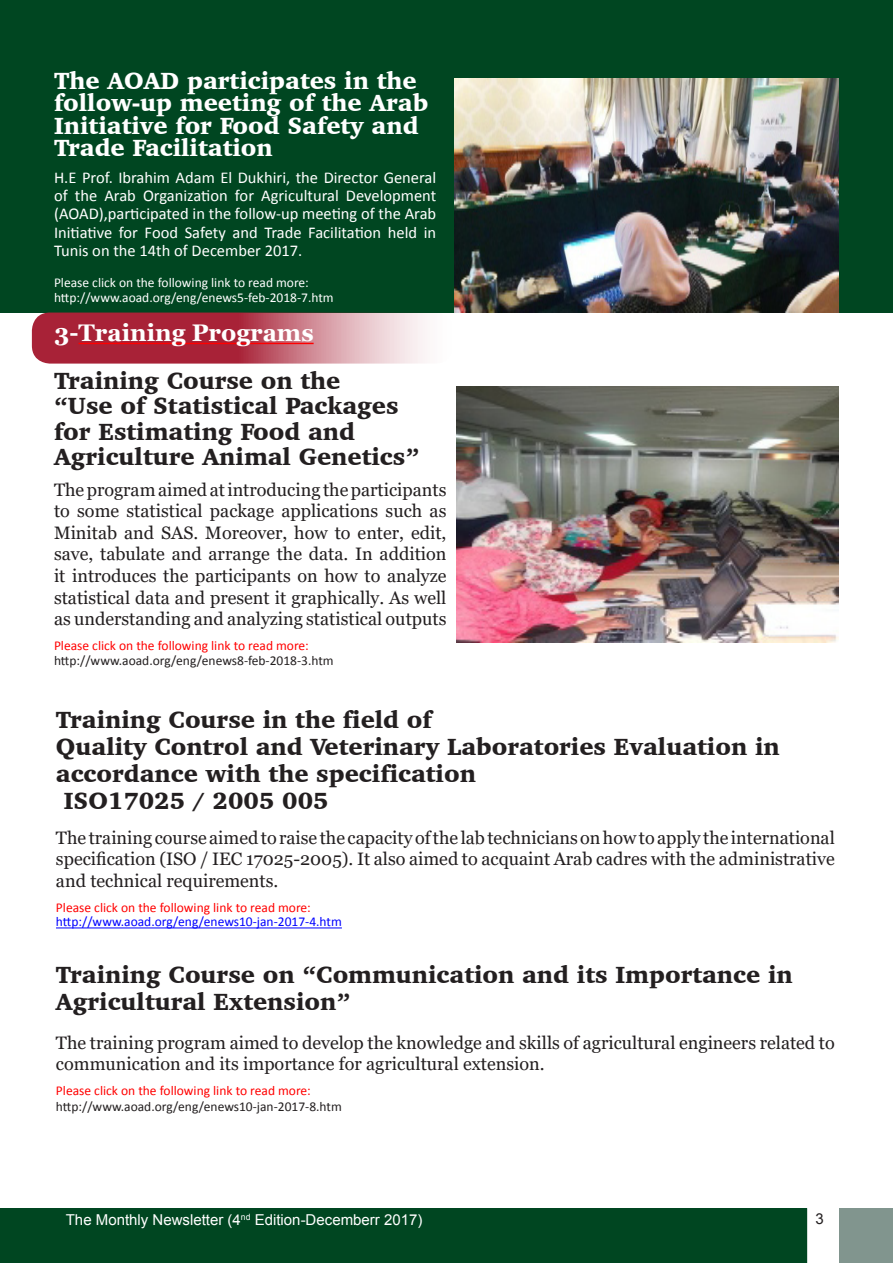
<style>
.page{position:relative;width:893px;height:1263px;background:#fff}
.page>*{position:absolute;margin:0;border:0;box-sizing:border-box;transform-origin:0 0}
.t1{font:900 24px/25.5px "Charter BT";color:#231f20}
.t2{font:900 24px/22.5px "Charter BT";color:#fff}
.t3{font:700 24px "Georgia";color:#fff}
.t4{font:18px/21.6px "Georgia";color:#231f20;text-align:justify}
.t5{font:16.5px/18.1px "Calibri";color:#fff;text-align:justify}
.t6{font:15px "Arial";color:#fff}
.t7{font:15px "Arial";color:#231f20}
.t8{font:13.5px "Calibri";color:#f00}
.t9{font:13.5px "Calibri";color:#231f20}
.t10{font:13.5px "Calibri";color:#fff}
.t11{font:13.5px "Calibri";color:#00f}
</style>
<div class="page">
<div style="left:0;top:1208px;width:807px;height:55px;background:#004621"></div>
<div style="left:839px;top:1209px;width:54px;height:54px;background:#81958e"></div>
<div style="left:0;top:0;width:893px;height:313px;background:#004621"></div>
<img style="left:454px;top:79px;width:385px;height:234px">
<svg style="left:32px;top:313px;width:422px;height:51px;background:#c36775"></svg>
<hr style="left:79px;top:343px;width:235px;height:1px;background:#f00">
<img style="left:456px;top:387px;width:383px;height:255px">
<hr style="left:56px;top:927px;width:286px;height:1px;background:#00f">
<p class="t2" style="left:54px;top:69px;width:376px">The AOAD participates in the follow-up meeting of the Arab<br>Initiative for Food Safety and<br>Trade Facilitation</p>
<p class="t5" style="left:54px;top:169px;width:384px">H.E Prof. Ibrahim Adam El Dukhiri, the Director General of the Arab Organization for Agricultural Development (AOAD),participated in the follow-up meeting of the Arab Initiative for Food Safety and Trade Facilitation held in Tunis on the 14th of December 2017.</p>
<p class="t10" style="left:54px;top:274px;width:256px">Please click on the following link to read more:</p>
<p class="t10" style="left:54px;top:289px;width:281px">http://www.aoad.org/eng/enews5-feb-2018-7.htm</p>
<p class="t3" style="left:54px;top:318px;width:261px">3-Training Programs</p>
<p class="t1" style="left:54px;top:367px;width:367px">Training Course on the<br>“Use of Statistical Packages for Estimating Food and<br>Agriculture Animal Genetics”</p>
<p class="t4" style="left:54px;top:479px;width:394px">The program aimed at introducing the participants to some statistical package applications such as Minitab and SAS. Moreover, how to enter, edit, save, tabulate and arrange the data. In addition it introduces the participants on how to analyze statistical data and present it graphically. As well as understanding and analyzing statistical outputs</p>
<p class="t8" style="left:54px;top:637px;width:256px">Please click on the following link to read more:</p>
<p class="t9" style="left:54px;top:652px;width:281px">http://www.aoad.org/eng/enews8-feb-2018-3.htm</p>
<p class="t1" style="left:56px;top:707px;width:377px">Training Course in the field of</p>
<p class="t1" style="left:56px;top:733px;width:725px;line-height:27px">Quality Control and Veterinary Laboratories Evaluation in accordance with the specification</p>
<p class="t1" style="left:64px;top:788px;width:266px">ISO17025 / 2005 005</p>
<p class="t4" style="left:56px;top:827px;width:780px">The training course aimed to raise the capacity of the lab technicians on how to apply the international specification (ISO / IEC 17025-2005). It also aimed to acquaint Arab cadres with the administrative and technical requirements.</p>
<p class="t8" style="left:56px;top:898px;width:256px">Please click on the following link to read more:</p>
<p class="t11" style="left:56px;top:913px;width:287px">http://www.aoad.org/eng/enews10-jan-2017-4.htm</p>
<p class="t1" style="left:56px;top:961px;width:738px;line-height:27px">Training Course on “Communication and its Importance in<br>Agricultural Extension”</p>
<p class="t4" style="left:56px;top:1032px;width:780px">The training program aimed to develop the knowledge and skills of agricultural engineers related to communication and its importance for agricultural extension.</p>
<p class="t8" style="left:56px;top:1082px;width:256px">Please click on the following link to read more:</p>
<p class="t9" style="left:56px;top:1098px;width:287px">http://www.aoad.org/eng/enews10-jan-2017-8.htm</p>
<p class="t6" style="left:66px;top:1210px;width:358px">The Monthly Newsletter (4<sup>nd</sup> Edition-Decemberr 2017)</p>
<p class="t7" style="left:815px;top:1209px;width:10px">3</p>
</div>
